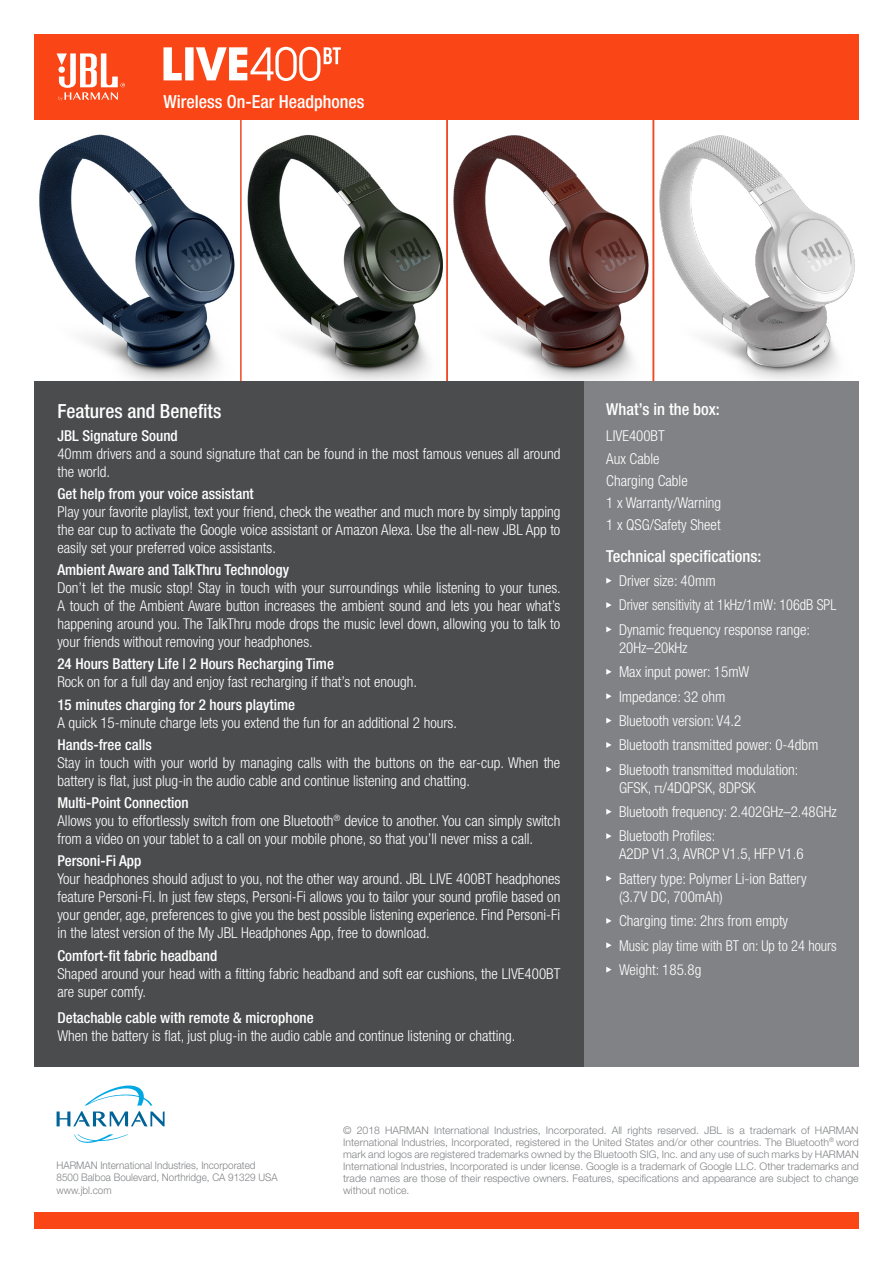
<style>
.page{position:relative;width:893px;height:1263px;background:#fff}
.page>*{position:absolute;margin:0;border:0;box-sizing:border-box;transform-origin:0 0}
.t1{font:500 condensed 19.5px "Helvetica Neue LT Pro";color:#fff}
.t2{font:500 condensed 18px "Helvetica Neue LT Pro";color:#fff}
.t3{font:500 condensed 16.5px "Helvetica Neue LT Pro";color:#fff}
.t4{font:300 condensed 15px/18px "Helvetica Neue LT Pro";color:#fff}
.t5{font:500 condensed 15px "Helvetica Neue LT Pro";color:#fff}
.t6{font:300 condensed 15px "Helvetica Neue LT Pro";color:#fff;scale:.95 1}
.t7{font:300 10.5px/12px "Helvetica Neue LT Pro";color:#808285;text-align:justify}
.t8{font:300 10.5px "Helvetica Neue LT Pro";color:#808285;scale:.94 1}
</style>
<div class="page">
<img style="left:34px;top:119px;width:202px;height:262px">
<img style="left:242px;top:119px;width:200px;height:262px">
<img style="left:448px;top:119px;width:201px;height:262px">
<img style="left:654px;top:119px;width:200px;height:262px">
<div style="left:34px;top:34px;width:825px;height:85px;background:#fa4616"></div>
<div style="left:34px;top:1213px;width:825px;height:16px;background:#fa4616"></div>
<svg style="left:57px;top:53px;width:68px;height:48px"></svg>
<svg style="left:85px;top:1085px;width:67px;height:20px"></svg>
<svg style="left:74px;top:1134px;width:54px;height:9px"></svg>
<svg style="left:57px;top:1111px;width:108px;height:15px"></svg>
<hr style="left:240px;top:119px;width:2px;height:424px;background:#f04822">
<hr style="left:446px;top:119px;width:2px;height:424px;background:#f04822">
<hr style="left:653px;top:119px;width:1px;height:424px;background:#f04822">
<div style="left:185px;top:47px;width:9px;height:33px;background:#fff"></div>
<svg style="left:163px;top:47px;width:19px;height:33px"></svg>
<svg style="left:196px;top:47px;width:145px;height:34px"></svg>
<div style="left:584px;top:381px;width:275px;height:686px;background:#808285"></div>
<svg style="left:606px;top:578px;width:6px;height:6px"></svg>
<svg style="left:606px;top:602px;width:6px;height:6px"></svg>
<svg style="left:606px;top:626px;width:6px;height:6px"></svg>
<svg style="left:606px;top:669px;width:6px;height:6px"></svg>
<svg style="left:606px;top:693px;width:6px;height:6px"></svg>
<svg style="left:606px;top:718px;width:6px;height:5px"></svg>
<svg style="left:606px;top:742px;width:6px;height:6px"></svg>
<svg style="left:606px;top:766px;width:6px;height:6px"></svg>
<svg style="left:606px;top:809px;width:6px;height:6px"></svg>
<svg style="left:606px;top:833px;width:6px;height:6px"></svg>
<svg style="left:606px;top:875px;width:6px;height:6px"></svg>
<svg style="left:606px;top:918px;width:6px;height:6px"></svg>
<svg style="left:606px;top:942px;width:6px;height:6px"></svg>
<svg style="left:606px;top:967px;width:6px;height:5px"></svg>
<div style="left:34px;top:381px;width:550px;height:686px;background:#4b4c4d"></div>
<p class="t2" style="left:163px;top:90px;width:202px">Wireless On-Ear Headphones</p>
<p class="t1" style="left:57px;top:400px;width:165px">Features and Benefits</p>
<p class="t5" style="left:57px;top:426px;width:122px">JBL Signature Sound</p>
<p class="t4" style="left:57px;top:444px;width:504px">40mm drivers and a sound signature that can be found in the most famous venues all around the world.</p>
<p class="t5" style="left:57px;top:484px;width:198px">Get help from your voice assistant</p>
<p class="t4" style="left:57px;top:502px;width:504px;text-align:justify">Play your favorite playlist, text your friend, check the weather and much more by simply tapping the ear cup to activate the Google voice assistant or Amazon Alexa. Use the all-new JBL App to easily set your preferred voice assistants.</p>
<p class="t5" style="left:57px;top:561px;width:233px">Ambient Aware and TalkThru Technology</p>
<p class="t4" style="left:57px;top:579px;width:505px;text-align:justify">Don’t let the music stop! Stay in touch with your surroundings while listening to your tunes.<br>A touch of the Ambient Aware button increases the ambient sound and lets you hear what’s happening around you. The TalkThru mode drops the music level down, allowing you to talk to your friends without removing your headphones.</p>
<p class="t5" style="left:57px;top:655px;width:278px">24 Hours Battery Life | 2 Hours Recharging Time</p>
<p class="t4" style="left:57px;top:673px;width:361px">Rock on for a full day and enjoy fast recharging if that’s not enough.</p>
<p class="t5" style="left:57px;top:695px;width:239px">15 minutes charging for 2 hours playtime</p>
<p class="t4" style="left:57px;top:713px;width:401px">A quick 15-minute charge lets you extend the fun for an additional 2 hours.</p>
<p class="t5" style="left:57px;top:736px;width:96px">Hands-free calls</p>
<p class="t4" style="left:57px;top:753px;width:504px">Stay in touch with your world by managing calls with the buttons on the ear-cup. When the battery is flat, just plug-in the audio cable and continue listening and chatting.</p>
<p class="t5" style="left:57px;top:794px;width:133px">Multi-Point Connection</p>
<p class="t4" style="left:57px;top:812px;width:504px">Allows you to effortlessly switch from one Bluetooth<sup>®</sup> device to another. You can simply switch from a video on your tablet to a call on your mobile phone, so that you’ll never miss a call.</p>
<p class="t5" style="left:57px;top:852px;width:85px">Personi-Fi App</p>
<p class="t4" style="left:57px;top:870px;width:504px;text-align:justify">Your headphones should adjust to you, not the other way around. JBL LIVE 400BT headphones feature Personi-Fi. In just few steps, Personi-Fi allows you to tailor your sound profile based on your gender, age, preferences to give you the best possible listening experience. Find Personi-Fi in the latest version of the My JBL Headphones App, free to download.</p>
<p class="t5" style="left:57px;top:946px;width:161px">Comfort-fit fabric headband</p>
<p class="t4" style="left:57px;top:964px;width:504px">Shaped around your head with a fitting fabric headband and soft ear cushions, the LIVE400BT are super comfy.</p>
<p class="t5" style="left:57px;top:1009px;width:258px">Detachable cable with remote &amp; microphone</p>
<p class="t4" style="left:57px;top:1027px;width:460px">When the battery is flat, just plug-in the audio cable and continue listening or chatting.</p>
<p class="t3" style="left:606px;top:400px;width:115px">What’s in the box:</p>
<p class="t4" style="left:606px;top:427px;width:60px">LIVE400BT</p>
<p class="t4" style="left:606px;top:449px;width:55px">Aux Cable</p>
<p class="t4" style="left:606px;top:471px;width:83px">Charging Cable</p>
<p class="t4" style="left:606px;top:494px;width:116px">1 x Warranty/Warning</p>
<p class="t4" style="left:606px;top:516px;width:116px">1 x QSG/Safety Sheet</p>
<p class="t3" style="left:606px;top:546px;width:157px">Technical specifications:</p>
<p class="t4" style="left:619px;top:571px;width:98px">Driver size: 40mm</p>
<p class="t6" style="left:619px;top:596px;width:230px">Driver sensitivity at 1kHz/1mW: 106dB SPL</p>
<p class="t4" style="left:619px;top:620px;width:193px">Dynamic frequency response range:<br>20Hz–20kHz</p>
<p class="t4" style="left:619px;top:663px;width:132px">Max input power: 15mW</p>
<p class="t4" style="left:619px;top:687px;width:108px">Impedance: 32 ohm</p>
<p class="t4" style="left:619px;top:711px;width:124px">Bluetooth version: V4.2</p>
<p class="t4" style="left:619px;top:736px;width:201px">Bluetooth transmitted power: 0-4dbm</p>
<p class="t4" style="left:619px;top:760px;width:181px">Bluetooth transmitted modulation:<br>GFSK, π/4DQPSK, 8DPSK</p>
<p class="t4" style="left:619px;top:803px;width:219px">Bluetooth frequency: 2.402GHz–2.48GHz</p>
<p class="t4" style="left:619px;top:827px;width:186px">Bluetooth Profiles:<br>A2DP V1.3, AVRCP V1.5, HFP V1.6</p>
<p class="t4" style="left:619px;top:869px;width:189px">Battery type: Polymer Li-ion Battery (3.7V DC, 700mAh)</p>
<p class="t4" style="left:619px;top:912px;width:171px">Charging time: 2hrs from empty</p>
<p class="t6" style="left:619px;top:937px;width:230px">Music play time with BT on: Up to 24 hours</p>
<p class="t4" style="left:619px;top:960px;width:84px">Weight: 185.8g</p>
<p class="t8" style="left:57px;top:1158px;width:213px">HARMAN International Industries, Incorporated</p>
<p class="t8" style="left:57px;top:1171px;width:237px">8500 Balboa Boulevard, Northridge, CA 91329 USA</p>
<p class="t8" style="left:57px;top:1184px;width:60px">www.jbl.com</p>
<p class="t7" style="left:343px;top:1124px;width:517px">© 2018 HARMAN International Industries, Incorporated. All rights reserved. JBL is a trademark of HARMAN International Industries, Incorporated, registered in the United States and/or other countries. The Bluetooth<sup>®</sup> word mark and logos are registered trademarks owned by the Bluetooth SIG, Inc. and any use of such marks by HARMAN International Industries, Incorporated is under license. Google is a trademark of Google LLC. Other trademarks and trade names are those of their respective owners. Features, specifications and appearance are subject to change without notice.</p>
</div>
